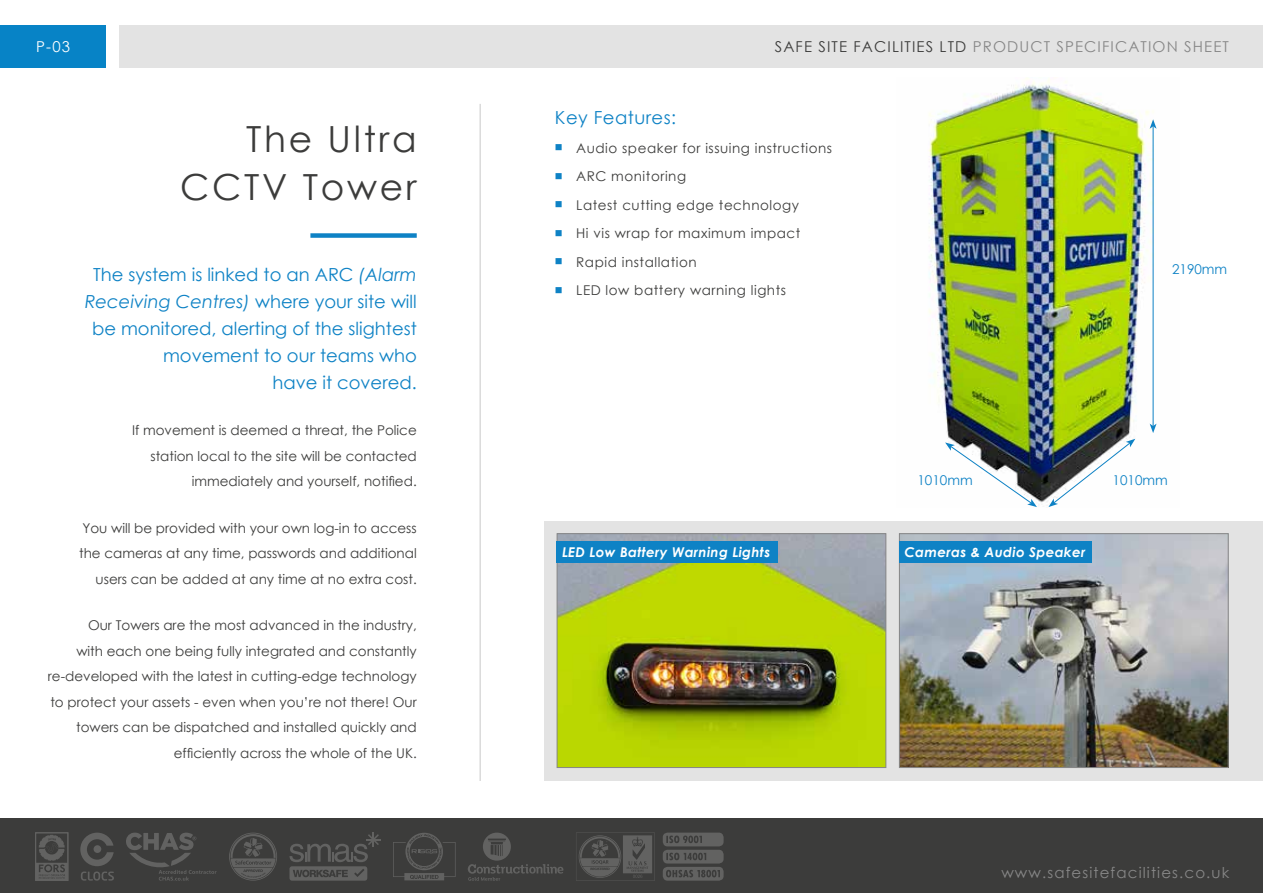
<style>
.page{position:relative;width:1263px;height:893px;background:#fff}
.page>*{position:absolute;margin:0;border:0;box-sizing:border-box;transform-origin:0 0}
.t1{font:36px/48px "Century Gothic";letter-spacing:.075em;color:#3c3c3b;text-align:right}
.t2{font:18px/27px "Century Gothic";color:#0e82c5;text-align:right}
.t3{font:18px "Century Gothic";letter-spacing:.025em;color:#0e82c5}
.t4{font:15px "Century Gothic";letter-spacing:.075em;color:#878787}
.t5{font:15px "Century Gothic";color:#fff}
.t6{font:13.5px/25.5px "Century Gothic";color:#3c3c3b;text-align:right}
.t7{font:13.5px "Century Gothic";letter-spacing:.04em;color:#3c3c3b}
.t8{font:italic 700 13.5px "Century Gothic";letter-spacing:.025em;color:#fff}
.t9{font:13.5px "Century Gothic";color:#0e82c5}
.s1{color:#3c3c3b}
.s2{font-style:italic}
.s3{color:#0e82c5}
</style>
<div class="page">
<div style="left:0;top:26px;width:106px;height:42px;background:#0783c6"></div>
<div style="left:119px;top:26px;width:1144px;height:42px;background:#e3e3e3"></div>
<hr style="left:479px;top:104px;width:2px;height:677px;background:#dadada">
<div style="left:0;top:818px;width:1263px;height:75px;background:#3c3c3b"></div>
<svg style="left:36px;top:835px;width:32px;height:45px"></svg>
<svg style="left:393px;top:833px;width:63px;height:47px"></svg>
<svg style="left:289px;top:833px;width:91px;height:48px"></svg>
<svg style="left:229px;top:833px;width:48px;height:48px"></svg>
<svg style="left:80px;top:833px;width:34px;height:48px"></svg>
<svg style="left:576px;top:833px;width:79px;height:48px"></svg>
<svg style="left:663px;top:833px;width:61px;height:48px"></svg>
<svg style="left:468px;top:833px;width:95px;height:48px"></svg>
<svg style="left:126px;top:833px;width:91px;height:48px"></svg>
<div style="left:544px;top:521px;width:719px;height:259px;background:#e3e3e3"></div>
<img style="left:559px;top:535px;width:325px;height:231px">
<div style="left:557px;top:533px;width:329px;height:235px;border:1px solid #878787"></div>
<img style="left:901px;top:535px;width:325px;height:231px">
<div style="left:899px;top:533px;width:329px;height:235px;border:1px solid #878787"></div>
<div style="left:310px;top:233px;width:107px;height:5px;background:#0e82c5"></div>
<div style="left:557px;top:542px;width:221px;height:21px;background:#0e82c5"></div>
<div style="left:899px;top:542px;width:193px;height:21px;background:#0e82c5"></div>
<img style="left:929px;top:78px;width:228px;height:425px">
<hr style="left:1153px;top:126px;width:1px;height:300px;background:#0e82c5">
<svg style="left:1150px;top:424px;width:6px;height:9px"></svg>
<svg style="left:1150px;top:119px;width:6px;height:10px"></svg>
<svg style="left:945px;top:442px;width:92px;height:65px"></svg>
<svg style="left:1048px;top:439px;width:87px;height:68px"></svg>
<p class="t5" style="left:36px;top:36px;width:35px">P-03</p>
<p class="t4" style="left:775px;top:36px;width:456px"><span class="s1">SAFE SITE FACILITIES LTD</span> PRODUCT SPECIFICATION SHEET</p>
<h1 class="t1" style="left:180px;top:114px;width:238px">The Ultra<br>CCTV Tower</h1>
<h2 class="t2" style="left:85px;top:261px;width:334px">The system is linked to an ARC <span class="s2">(Alarm<br>Receiving Centres)</span> where your site will be monitored, alerting of the slightest movement to our teams who<br>have it covered.</h2>
<p class="t6" style="left:132px;top:417px;width:286px">If movement is deemed a threat, the Police station local to the site will be contacted immediately and yourself, notified.</p>
<p class="t6" style="left:79px;top:515px;width:339px">You will be provided with your own log-in to access the cameras at any time, passwords and additional users can be added at any time at no extra cost.</p>
<p class="t6" style="left:48px;top:612px;width:370px">Our Towers are the most advanced in the industry,<br>with each one being fully integrated and constantly re-developed with the latest in cutting-edge technology to protect your assets - even when you’re not there! Our towers can be dispatched and installed quickly and efficiently across the whole of the UK.</p>
<h2 class="t3" style="left:555px;top:105px;width:123px">Key Features:</h2>
<p class="t7" style="left:555px;top:138px;width:279px"><span class="s3">■</span> Audio speaker for issuing instructions</p>
<p class="t7" style="left:555px;top:167px;width:133px"><span class="s3">■</span> ARC monitoring</p>
<p class="t7" style="left:555px;top:195px;width:246px"><span class="s3">■</span> Latest cutting edge technology</p>
<p class="t7" style="left:555px;top:224px;width:247px"><span class="s3">■</span> Hi vis wrap for maximum impact</p>
<p class="t7" style="left:555px;top:252px;width:143px"><span class="s3">■</span> Rapid installation</p>
<p class="t7" style="left:555px;top:281px;width:233px"><span class="s3">■</span> LED low battery warning lights</p>
<p class="t9" style="left:1172px;top:260px;width:57px">2190mm</p>
<p class="t9" style="left:917px;top:471px;width:57px">1010mm</p>
<p class="t9" style="left:1112px;top:471px;width:57px">1010mm</p>
<p class="t8" style="left:562px;top:542px;width:210px">LED Low Battery Warning Lights</p>
<p class="t8" style="left:904px;top:542px;width:183px">Cameras &amp; Audio Speaker</p>
<p class="t4" style="left:1001px;top:862px;width:229px">www.safesitefacilities.co.uk</p>
</div>
